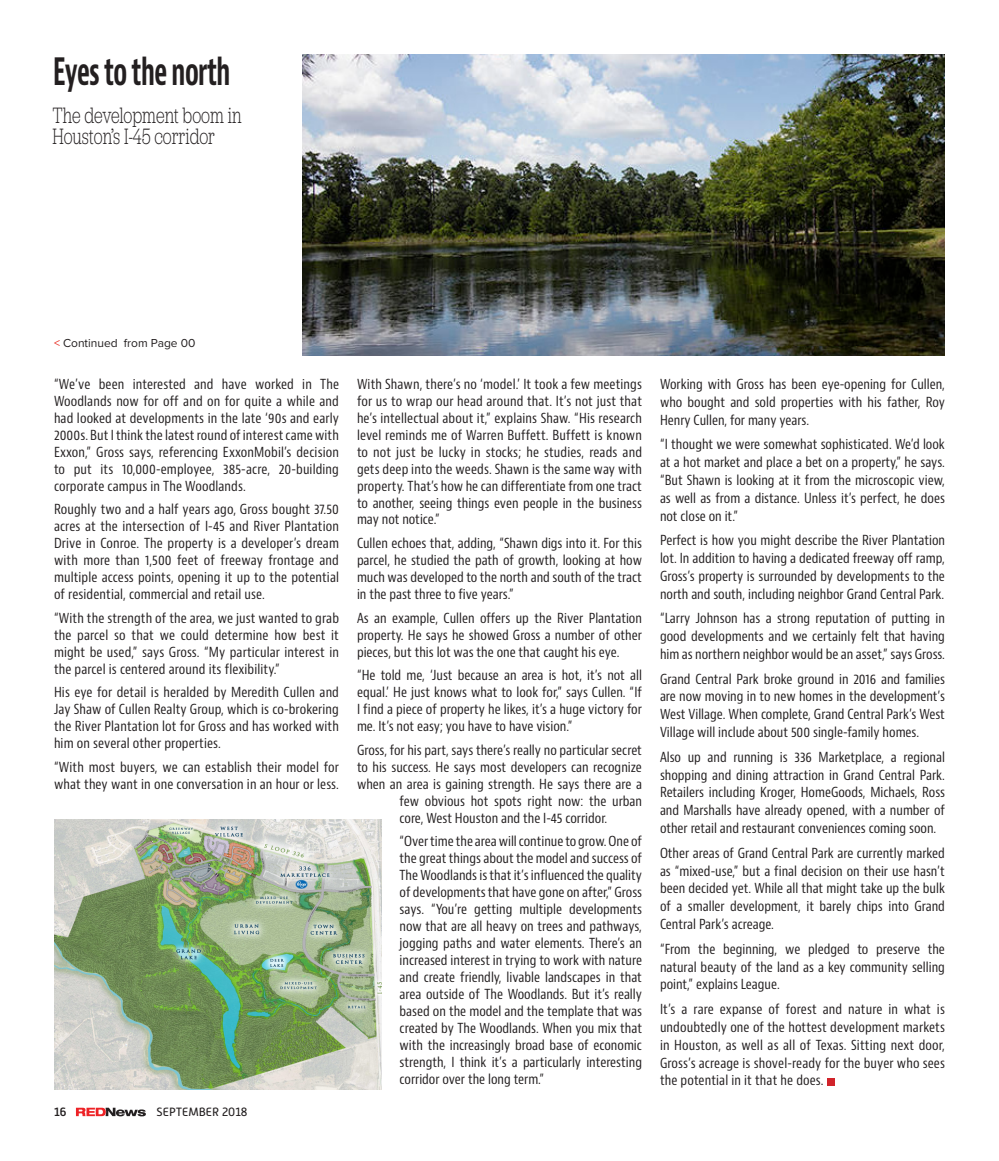
<style>
.page{position:relative;width:999px;height:1161px;background:#fff}
.page>*{position:absolute;margin:0;border:0;box-sizing:border-box;transform-origin:0 0}
.t1{font:700 condensed 36.75px "Bernino Sans";letter-spacing:-.02em;color:#231f20;scale:.71 1}
.t2{font:300 23.1px/20.2px "Jubilat";color:#231f20;scale:.71 1}
.Editorial_Section_He{font:condensed 13.5px/17px "Bernino Sans";color:#231f20;text-align:justify}
.Editorial_Section_He-2{font:12px "Proxima Nova";color:#231f20}
.t3{font:12px "Alwyn New";color:#231f20}
.t4{font:500 12px "Alwyn New";color:#231f20}
.s1{color:#e72419}
</style>
<div class="page">
<hr style="left:998px;top:0;width:1px;height:1161px;background:#dde7ee">
<img style="left:302px;top:54px;width:643px;height:302px">
<img style="left:54px;top:819px;width:327px;height:270px">
<svg style="left:76px;top:1108px;width:70px;height:8px"></svg>
<div style="left:828px;top:1078px;width:7px;height:7px;background:#d1232a"></div>
<p class="t1" style="left:53px;top:49px;width:251px">Eyes to the north</p>
<p class="t2" style="left:52px;top:105px;width:268px">The development boom in<br>Houston’s I-45 corridor</p>
<p class="Editorial_Section_He-2" style="left:54px;top:334px;width:143px"><span class="s1">&lt;</span> Continued from Page 00</p>
<p class="Editorial_Section_He" style="left:54px;top:376px;width:287px">“We’ve been interested and have worked in The Woodlands now for off and on for quite a while and had looked at developments in the late ‘90s and early 2000s. But I think the latest round of interest came with Exxon,” Gross says, referencing ExxonMobil’s decision to put its 10,000-employee, 385-acre, 20-building corporate campus in The Woodlands.</p>
<p class="Editorial_Section_He" style="left:54px;top:501px;width:287px">Roughly two and a half years ago, Gross bought 37.50 acres at the intersection of I-45 and River Plantation Drive in Conroe. The property is a developer’s dream with more than 1,500 feet of freeway frontage and multiple access points, opening it up to the potential of residential, commercial and retail use.</p>
<p class="Editorial_Section_He" style="left:54px;top:610px;width:287px">“With the strength of the area, we just wanted to grab the parcel so that we could determine how best it might be used,” says Gross. “My particular interest in the parcel is centered around its flexibility.”</p>
<p class="Editorial_Section_He" style="left:54px;top:684px;width:287px">His eye for detail is heralded by Meredith Cullen and Jay Shaw of Cullen Realty Group, which is co-brokering the River Plantation lot for Gross and has worked with him on several other properties.</p>
<p class="Editorial_Section_He" style="left:54px;top:759px;width:287px">“With most buyers, we can establish their model for what they want in one conversation in an hour or less.</p>
<p class="t4" style="left:54px;top:1105px;width:14px">16</p>
<p class="t3" style="left:157px;top:1105px;width:92px">SEPTEMBER 2018</p>
<p class="Editorial_Section_He" style="left:357px;top:376px;width:287px">With Shawn, there’s no ‘model.’ It took a few meetings for us to wrap our head around that. It’s not just that he’s intellectual about it,” explains Shaw. “His research level reminds me of Warren Buffett. Buffett is known to not just be lucky in stocks; he studies, reads and gets deep into the weeds. Shawn is the same way with property. That’s how he can differentiate from one tract to another, seeing things even people in the business may not notice.”</p>
<p class="Editorial_Section_He" style="left:357px;top:535px;width:287px">Cullen echoes that, adding, “Shawn digs into it. For this parcel, he studied the path of growth, looking at how much was developed to the north and south of the tract in the past three to five years.”</p>
<p class="Editorial_Section_He" style="left:357px;top:610px;width:287px">As an example, Cullen offers up the River Plantation property. He says he showed Gross a number of other pieces, but this lot was the one that caught his eye.</p>
<p class="Editorial_Section_He" style="left:357px;top:667px;width:286px">“He told me, ‘Just because an area is hot, it’s not all equal.’ He just knows what to look for,” says Cullen. “If I find a piece of property he likes, it’s a huge victory for me. It’s not easy; you have to have vision.”</p>
<p class="Editorial_Section_He" style="left:357px;top:742px;width:286px">Gross, for his part, says there’s really no particular secret</p>
<p class="Editorial_Section_He" style="left:357px;top:759px;width:286px">to his success. He says most developers can recognize</p>
<p class="Editorial_Section_He" style="left:357px;top:776px;width:286px">when an area is gaining strength. He says there are a</p>
<p class="Editorial_Section_He" style="left:400px;top:793px;width:244px">few obvious hot spots right now: the urban</p>
<p class="Editorial_Section_He" style="left:400px;top:810px;width:209px">core, West Houston and the I-45 corridor.</p>
<p class="Editorial_Section_He" style="left:400px;top:833px;width:244px">“Over time the area will continue to grow. One of the great things about the model and success of The Woodlands is that it’s influenced the quality of developments that have gone on after,” Gross says. “You’re getting multiple developments now that are all heavy on trees and pathways, jogging paths and water elements. There’s an increased interest in trying to work with nature and create friendly, livable landscapes in that area outside of The Woodlands. But it’s really based on the model and the template that was created by The Woodlands. When you mix that with the increasingly broad base of economic strength, I think it’s a particularly interesting corridor over the long term.”</p>
<p class="Editorial_Section_He" style="left:660px;top:375px;width:286px;line-height:17.9px">Working with Gross has been eye-opening for Cullen, who bought and sold properties with his father, Roy Henry Cullen, for many years.</p>
<p class="Editorial_Section_He" style="left:660px;top:436px;width:286px;line-height:17.9px">“I thought we were somewhat sophisticated. We’d look at a hot market and place a bet on a property,” he says. “But Shawn is looking at it from the microscopic view, as well as from a distance. Unless it’s perfect, he does not close on it.”</p>
<p class="Editorial_Section_He" style="left:660px;top:532px;width:287px;line-height:17.9px">Perfect is how you might describe the River Plantation lot. In addition to having a dedicated freeway off ramp, Gross’s property is surrounded by developments to the north and south, including neighbor Grand Central Park.</p>
<p class="Editorial_Section_He" style="left:660px;top:610px;width:287px;line-height:17.9px">“Larry Johnson has a strong reputation of putting in good developments and we certainly felt that having him as northern neighbor would be an asset,” says Gross.</p>
<p class="Editorial_Section_He" style="left:660px;top:670px;width:286px;line-height:17.9px">Grand Central Park broke ground in 2016 and families are now moving in to new homes in the development’s West Village. When complete, Grand Central Park’s West Village will include about 500 single-family homes.</p>
<p class="Editorial_Section_He" style="left:660px;top:748px;width:287px;line-height:17.9px">Also up and running is 336 Marketplace, a regional shopping and dining attraction in Grand Central Park.<br>Retailers including Kroger, HomeGoods, Michaels, Ross and Marshalls have already opened, with a number of other retail and restaurant conveniences coming soon.</p>
<p class="Editorial_Section_He" style="left:660px;top:844px;width:287px;line-height:17.9px">Other areas of Grand Central Park are currently marked as “mixed-use,” but a final decision on their use hasn’t been decided yet. While all that might take up the bulk of a smaller development, it barely chips into Grand Central Park’s acreage.</p>
<p class="Editorial_Section_He" style="left:660px;top:940px;width:286px;line-height:17.9px">“From the beginning, we pledged to preserve the natural beauty of the land as a key community selling point,” explains League.</p>
<p class="Editorial_Section_He" style="left:660px;top:1001px;width:287px;line-height:17.9px">It’s a rare expanse of forest and nature in what is undoubtedly one of the hottest development markets in Houston, as well as all of Texas. Sitting next door, Gross’s acreage is shovel-ready for the buyer who sees the potential in it that he does.</p>
</div>
